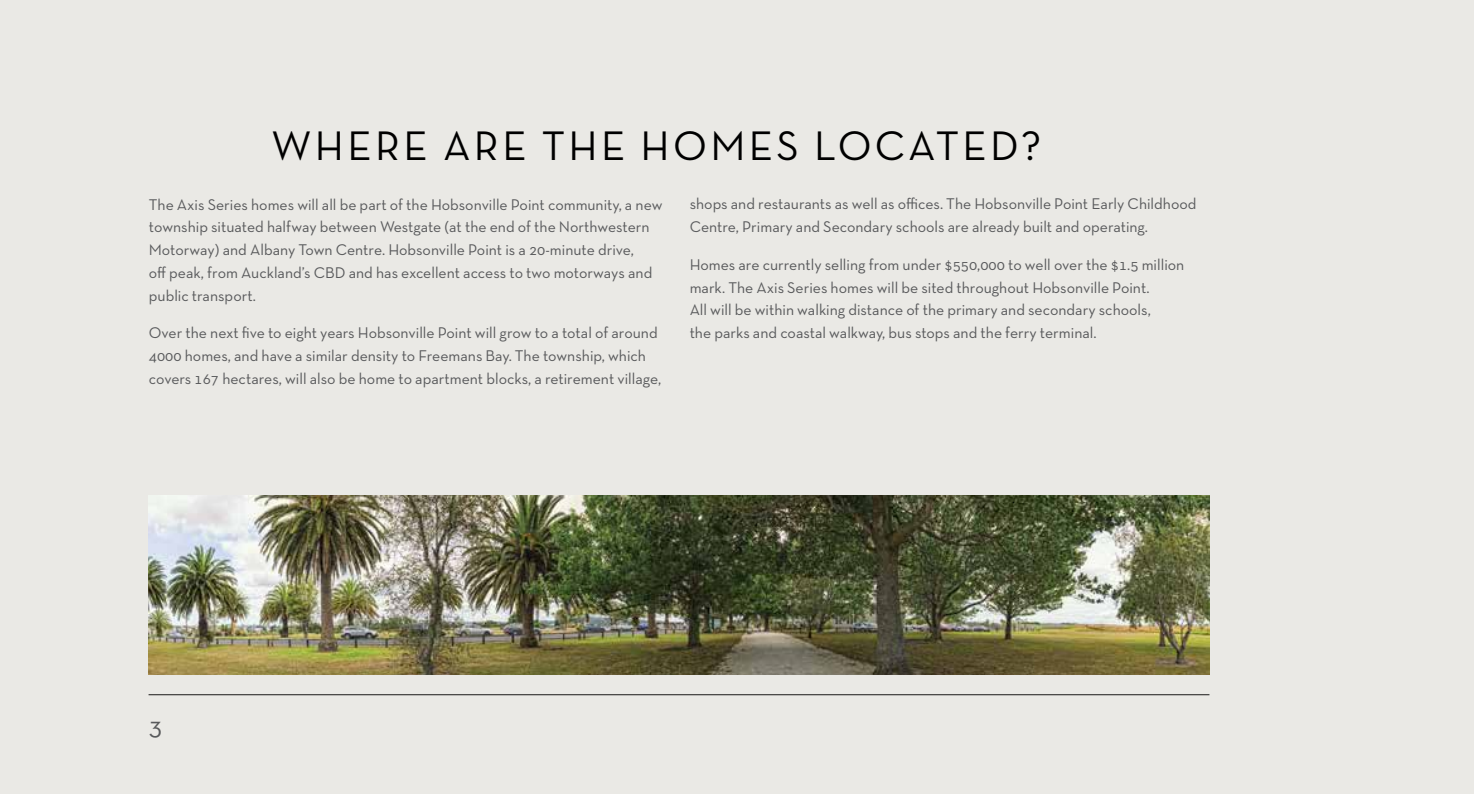
<style>
.page{position:relative;width:1474px;height:794px;background:#fff}
.page>*{position:absolute;margin:0;border:0;box-sizing:border-box;transform-origin:0 0}
.t1{font:42px "Neutra Text TF";letter-spacing:.08em;color:#000}
.t2{font:26.25px "Neutra Text TF";color:#58595b}
.t3{font:15.75px/22.8px "Neutra Text TF";color:#58595b}
</style>
<div class="page">
<div style="left:0;top:0;width:1473px;height:794px;background:#e8e7e3"></div>
<img style="left:149px;top:495px;width:1060px;height:180px">
<hr style="left:148px;top:694px;width:1061px;height:1px;background:#000">
<h1 class="t1" style="left:271px;top:120px;width:102px">WHERE</h1>
<h1 class="t1" style="left:443px;top:120px;width:599px">ARE THE HOMES LOCATED?</h1>
<p class="t3" style="left:149px;top:192px;width:515px">The Axis Series homes will all be part of the Hobsonville Point community, a new township situated halfway between Westgate (at the end of the N orthwestern Motorway) and Albany Town Centre. Hobsonville Point is a 20-minute drive,<br>off peak, from Auckland’s CBD and has excellent access to two motorways and public transport.</p>
<p class="t3" style="left:149px;top:321px;width:514px">Over the next five to eight years Hobsonville Point will grow to a total of around<br>4000 homes, and have a similar density to Freemans Bay. The township, which covers 167 hectares, will also be home to apartment blocks, a retirement village,</p>
<p class="t3" style="left:689px;top:192px;width:508px">shops and restaurants as well as offices. The Hobsonville Point Early Childhood<br>Centre, Primary and Secondary schools are already built and operating.</p>
<p class="t3" style="left:689px;top:253px;width:496px">Homes are currently selling from under $550,000 to well over the $1.5 million mark. The Axis Series homes will be sited throughout Hobsonville Point.<br>All will be within walking distance of the primary and secondary schools,<br>the parks and coastal walkway, bus stops and the ferry terminal.</p>
<h2 class="t2" style="left:149px;top:710px;width:15px">3</h2>
</div>
